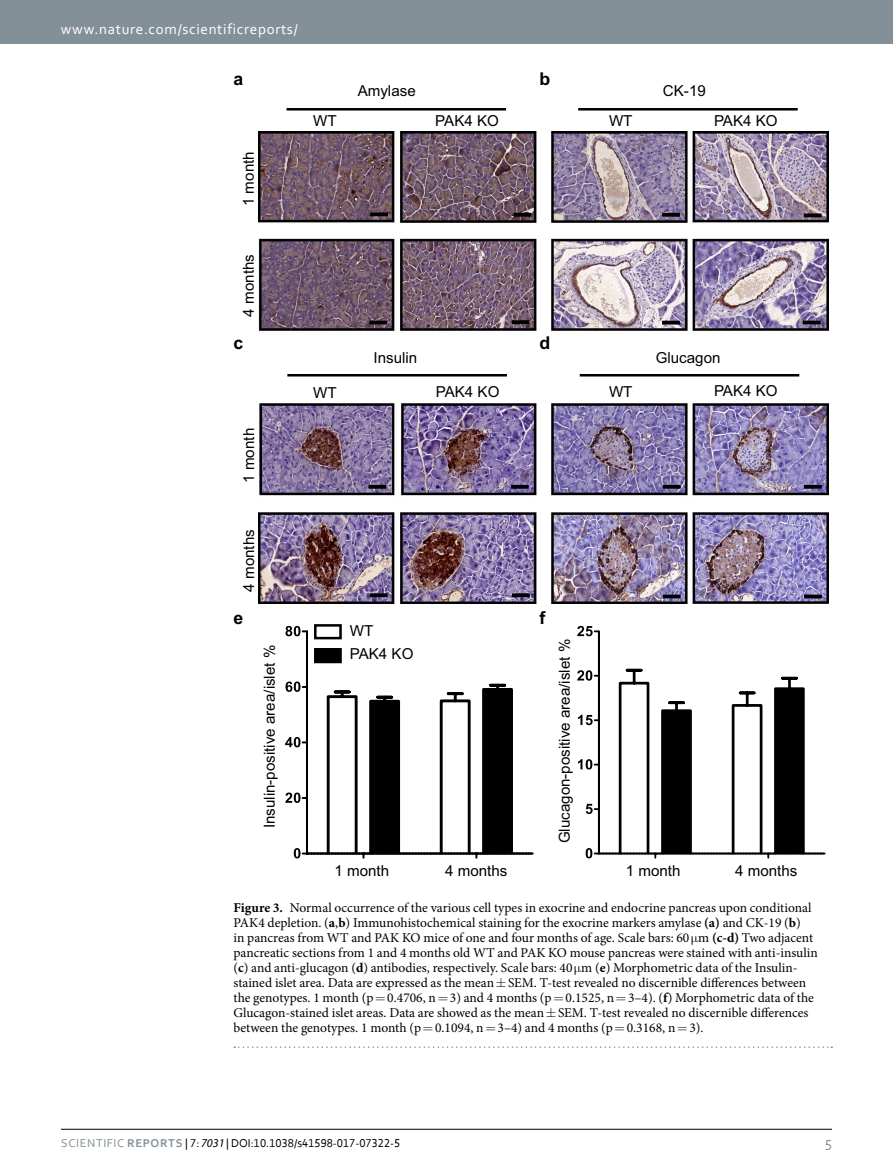
<style>
.page{position:relative;width:893px;height:1174px;background:#fff}
.page>*{position:absolute;margin:0;border:0;box-sizing:border-box;transform-origin:0 0}
.t1{font:700 17.7px "Arial";color:#000}
.t2{font:15.15px/22.8px "Arial";color:#000}
.t3{font:15px "Corbel 2";letter-spacing:.045em;color:#fff}
.t4{font:15px "Corbel 2";color:#839097}
.t5{font:13.5px/15px "Minion Pro";color:#000}
.t6{font:12px "Corbel";color:#000}
.s1{font-weight:700}
.s2{font-family:"Corbel 2";color:#839097}
.s3{font-family:"Corbel Bold 2";color:#839097}
.s4{font-family:"Myriad Pro";font-style:italic}
</style>
<div class="page">
<div style="left:0;top:0;width:893px;height:43px;background:#839097"></div>
<hr style="left:61px;top:1129px;width:771px;height:1px;background:#000">
<img style="left:259px;top:131px;width:569px;height:472px">
<hr style="left:578px;top:108px;width:220px;height:2px;background:#000">
<svg style="left:662px;top:213px;width:18px;height:4px"></svg>
<hr style="left:662px;top:321px;width:18px;height:3px;background:#000">
<hr style="left:803px;top:321px;width:18px;height:3px;background:#000">
<svg style="left:804px;top:213px;width:18px;height:4px"></svg>
<svg style="left:804px;top:594px;width:18px;height:4px"></svg>
<svg style="left:663px;top:594px;width:18px;height:4px"></svg>
<svg style="left:663px;top:485px;width:18px;height:4px"></svg>
<svg style="left:804px;top:485px;width:18px;height:4px"></svg>
<svg style="left:369px;top:485px;width:17px;height:4px"></svg>
<svg style="left:512px;top:593px;width:18px;height:4px"></svg>
<svg style="left:511px;top:485px;width:18px;height:4px"></svg>
<svg style="left:370px;top:593px;width:18px;height:4px"></svg>
<svg style="left:514px;top:213px;width:17px;height:4px"></svg>
<svg style="left:370px;top:212px;width:18px;height:4px"></svg>
<hr style="left:369px;top:321px;width:18px;height:3px;background:#000">
<svg style="left:512px;top:320px;width:17px;height:4px"></svg>
<hr style="left:287px;top:108px;width:219px;height:2px;background:#000">
<svg style="left:301px;top:630px;width:233px;height:229px"></svg>
<svg style="left:294px;top:848px;width:6px;height:10px"></svg>
<svg style="left:285px;top:792px;width:22px;height:11px"></svg>
<svg style="left:285px;top:737px;width:22px;height:10px"></svg>
<svg style="left:285px;top:681px;width:22px;height:11px"></svg>
<svg style="left:285px;top:626px;width:22px;height:10px"></svg>
<svg style="left:593px;top:630px;width:233px;height:229px"></svg>
<svg style="left:586px;top:848px;width:6px;height:10px"></svg>
<svg style="left:586px;top:804px;width:13px;height:10px"></svg>
<svg style="left:578px;top:759px;width:21px;height:10px"></svg>
<svg style="left:578px;top:715px;width:21px;height:10px"></svg>
<svg style="left:577px;top:670px;width:22px;height:10px"></svg>
<svg style="left:577px;top:626px;width:22px;height:10px"></svg>
<div style="left:314px;top:624px;width:28px;height:15px;background:#fff;border:3px solid #000"></div>
<div style="left:314px;top:648px;width:28px;height:15px;background:#000"></div>
<hr style="left:287px;top:374px;width:220px;height:2px;background:#000">
<hr style="left:580px;top:374px;width:219px;height:2px;background:#000">
<svg style="left:234px;top:1046px;width:598px;height:2px"></svg>
<p class="t3" style="left:61px;top:19px;width:238px">www.nature.com/scientificreports/</p>
<h1 class="t1" style="left:233px;top:67px;width:11px">a</h1>
<h1 class="t1" style="left:539px;top:67px;width:12px">b</h1>
<p class="t2" style="left:358px;top:80px;width:60px">Amylase</p>
<p class="t2" style="left:237px;top:206px;width:56px;rotate:-90deg">1 month</p>
<p class="t2" style="left:237px;top:316px;width:64px;rotate:-90deg">4 months</p>
<p class="t2" style="left:313px;top:110px;width:25px">WT</p>
<p class="t2" style="left:435px;top:110px;width:65px">PAK4 KO</p>
<h1 class="t1" style="left:233px;top:331px;width:11px">c</h1>
<h1 class="t1" style="left:539px;top:331px;width:12px">d</h1>
<p class="t2" style="left:374px;top:346px;width:45px">Insulin</p>
<p class="t2" style="left:663px;top:80px;width:44px">CK-19</p>
<p class="t2" style="left:609px;top:110px;width:25px">WT</p>
<p class="t2" style="left:714px;top:110px;width:65px">PAK4 KO</p>
<p class="t2" style="left:656px;top:346px;width:66px">Glucagon</p>
<p class="t2" style="left:238px;top:483px;width:56px;rotate:-90deg">1 month</p>
<p class="t2" style="left:238px;top:591px;width:64px;rotate:-90deg">4 months</p>
<p class="t2" style="left:313px;top:381px;width:25px">WT</p>
<p class="t2" style="left:436px;top:380px;width:65px">PAK4 KO</p>
<p class="t2" style="left:609px;top:380px;width:25px">WT</p>
<p class="t2" style="left:714px;top:380px;width:65px">PAK4 KO</p>
<h1 class="t1" style="left:233px;top:606px;width:11px">e</h1>
<h1 class="t1" style="left:539px;top:606px;width:7px">f</h1>
<p class="t2" style="left:350px;top:619px;width:65px">WT<br>PAK4 KO</p>
<p class="t2" style="left:258px;top:828px;width:185px;rotate:-90deg">Insulin-positive area/islet %</p>
<p class="t2" style="left:553px;top:843px;width:206px;rotate:-90deg">Glucagon-positive area/islet %</p>
<p class="t2" style="left:334px;top:859px;width:56px">1 month</p>
<p class="t2" style="left:445px;top:859px;width:64px">4 months</p>
<p class="t2" style="left:626px;top:859px;width:56px">1 month</p>
<p class="t2" style="left:735px;top:859px;width:64px">4 months</p>
<p class="t5" style="left:233px;top:900px;width:586px"><span class="s1">Figure 3.</span> Normal occurrence of the various cell types in exocrine and endocrine pancreas upon conditional PAK4 depletion. (<span class="s1">a</span>,<span class="s1">b</span>) Immunohistochemical staining for the exocrine markers amylase <span class="s1">(a)</span> and CK-19 (<span class="s1">b</span>)<br>in pancreas from WT and PAK KO mice of one and four months of age. Scale bars: 60 m <span class="s1">(c-d)</span> Two adjacent pancreatic sections from 1 and 4 months old WT and PAK KO mouse pancreas were stained with anti-insulin (<span class="s1">c</span>) and anti-glucagon (<span class="s1">d</span>) antibodies, respectively. Scale bars: 40 m (<span class="s1">e</span>) Morphometric data of the Insulin&shy;stained islet area. Data are expressed as the mean SEM. T-test revealed no discernible differences between the genotypes. 1 month (p 0.4706, n 3) and 4 months (p 0.1525, n 3–4). (<span class="s1">f</span>) Morphometric data of the Glucagon-stained islet areas. Data are showed as the mean SEM. T-test revealed no discernible differences between the genotypes. 1 month (p 0.1094, n 3–4) and 4 months (p 0.3168, n 3).</p>
<p class="t6" style="left:61px;top:1135px;width:341px"><span class="s2">SCIENTIfIC</span> <span class="s3">REPORTS</span> | 7: <span class="s4">7031</span> | DOI:10.1038/s41598-017-07322-5</p>
<p class="t4" style="left:825px;top:1132px;width:9px">5</p>
</div>
